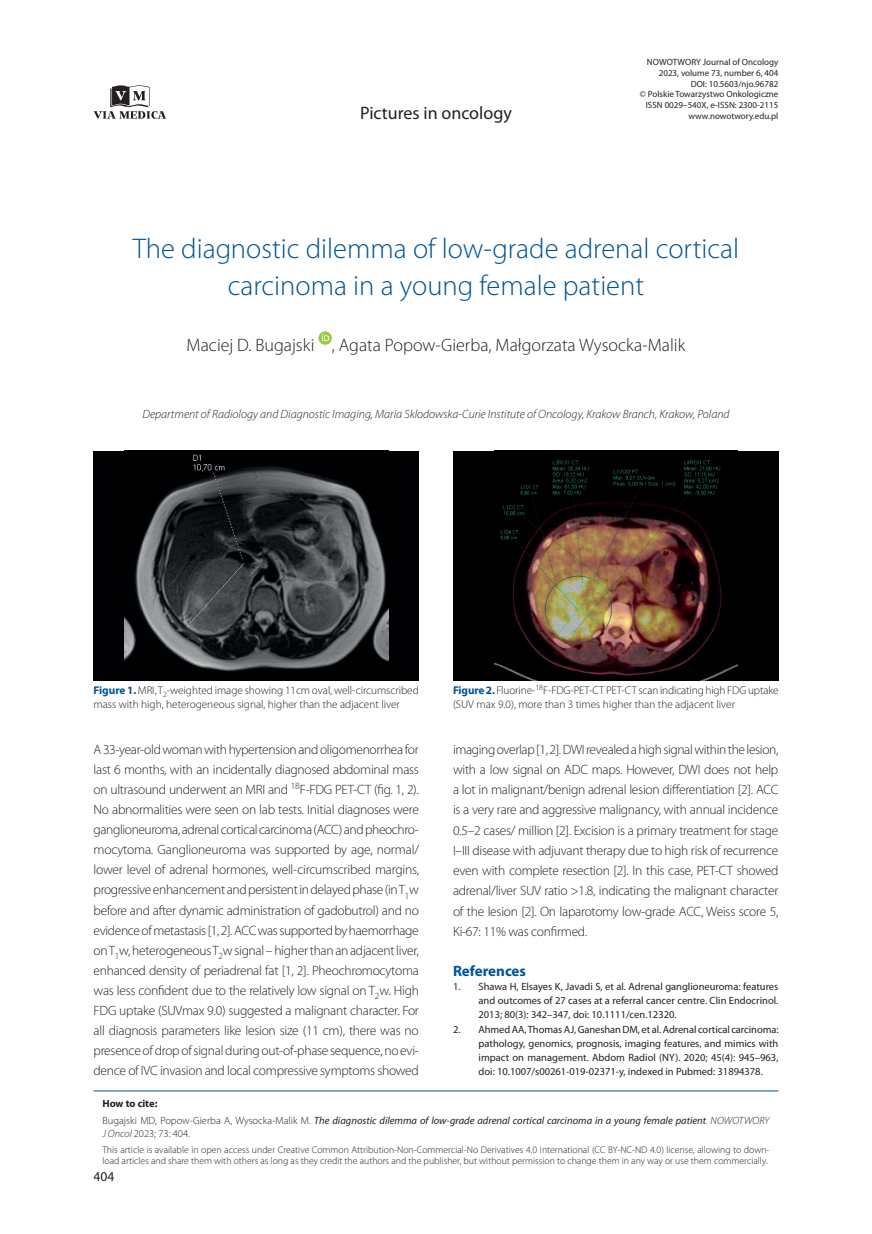
<style>
.page{position:relative;width:872px;height:1234px;background:#fff}
.page>*{position:absolute;margin:0;border:0;box-sizing:border-box;transform-origin:0 0}
._02_Tytul{font:300 28.5px/37.5px "Myriad Pro";color:#005495;text-align:center}
._03_Autor{font:300 18px "Myriad Pro";color:#231f20}
.t1{font:18px "Myriad Pro";color:#231f20}
._12_Srodtytul_1{font:700 15px "Myriad Pro";color:#005495}
._08_Tekst_bez_wcieci{font:300 13.5px/20.1px "Myriad Pro";letter-spacing:-.02em;color:#231f20;text-align:justify}
.t2{font:13.5px "Myriad Pro";color:#231f20}
._03_Afiliacje{font:italic 300 12px "Myriad Pro";color:#231f20}
._15_Rycina_podpis{font:300 11.25px/14.2px "Myriad Pro";color:#231f20}
.t3{font:10.5px/14.2px "Myriad Pro";color:#231f20;text-align:justify}
._05_-_Tekst_ramka{font:italic 10.5px/12.6px "Myriad Pro";color:#231f20}
._05_-_Tekst_ramka-2{font:700 10.5px "Myriad Pro";letter-spacing:-.005em;color:#231f20}
._05_-_Tekst_ramka-3{font:300 9.75px/11.7px "Myriad Pro";color:#231f20}
.t4{font:9px/10.8px "Myriad Pro";color:#231f20;text-align:right}
.s1{font-weight:700;color:#005495}
.s2{font-weight:300;font-style:normal}
.s3{font-weight:300}
</style>
<div class="page">
<svg style="left:94px;top:85px;width:72px;height:34px"></svg>
<svg style="left:318px;top:331px;width:14px;height:14px"></svg>
<svg style="left:322px;top:333px;width:7px;height:8px"></svg>
<hr style="left:94px;top:1090px;width:684px;height:1px;background:#005495">
<div style="left:94px;top:451px;width:325px;height:229px;background:#000002"></div>
<img style="left:124px;top:454px;width:264px;height:218px">
<div style="left:453px;top:451px;width:325px;height:229px;background:#000001"></div>
<img style="left:494px;top:460px;width:243px;height:220px">
<h2 class="t1" style="left:360px;top:102px;width:153px">Pictures in oncology</h2>
<p class="t4" style="left:640px;top:56px;width:140px">NOWOTWORY Journal of Oncology<br>2023, volume 73, number 6, 404<br>DOI: 10.5603/njo.96782<br>© Polskie Towarzystwo Onkologiczne<br>ISSN 0029–540X, e-ISSN: 2300-2115 www.nowotwory.edu.pl</p>
<p class="_02_Tytul" style="left:133px;top:229px;width:608px">The diagnostic dilemma of low-grade adrenal cortical carcinoma in a young female patient</p>
<p class="_03_Autor" style="left:187px;top:334px;width:500px">Maciej D. Bugajski , Agata Popow-Gierba, Małgorzata Wysocka-Malik</p>
<p class="_03_Afiliacje" style="left:142px;top:407px;width:588px">Department of Radiology and Diagnostic Imaging, Maria Sklodowska-Curie Institute of Oncology, Krakow Branch, Krakow, Poland</p>
<p class="_15_Rycina_podpis" style="left:94px;top:682px;width:327px"><span class="s1">Figure 1.</span> MRI, T<sub>2</sub>-weighted image showing 11cm oval, well-circumscribed mass with high, heterogeneous signal, higher than the adjacent liver</p>
<p class="_15_Rycina_podpis" style="left:453px;top:682px;width:327px"><span class="s1">Figure 2.</span> Fluorine-<sup>18</sup>F-FDG-PET-CT PET-CT scan indicating high FDG uptake (SUV max 9.0), more than 3 times higher than the adjacent liver</p>
<p class="_08_Tekst_bez_wcieci" style="left:94px;top:739px;width:327px">A 33-year-old woman with hypertension and oligomenorrhea for last 6 months, with an incidentally diagnosed abdominal mass on ultrasound underwent an MRI and <sup>18</sup>F-FDG PET-CT (fig. 1, 2).<br>No abnormalities were seen on lab tests. Initial diagnoses were ganglioneuroma, adrenal cortical carcinoma (ACC) and pheochro&shy;mocytoma. Ganglioneuroma was supported by age, normal/ lower level of adrenal hormones, well-circumscribed margins, progressive enhancement and persistent in delayed phase (in T<sub>1</sub>w before and after dynamic administration of gadobutrol) and no evidence of metastasis [1, 2]. ACC was supported by haemorrhage on T<sub>1</sub>w, heterogeneous T<sub>2</sub>w signal – higher than an adjacent liver, enhanced density of periadrenal fat [1, 2]. Pheochromocytoma was less confident due to the relatively low signal on T<sub>2</sub>w. High FDG uptake (SUVmax 9.0) suggested a malignant character. For all diagnosis parameters like lesion size (11 cm), there was no presence of drop of signal during out-of-phase sequence, no evi&shy;dence of IVC invasion and local compressive symptoms showed</p>
<p class="_08_Tekst_bez_wcieci" style="left:453px;top:738px;width:327px">imaging overlap [1, 2]. DWI revealed a high signal within the lesion, with a low signal on ADC maps. However, DWI does not help a lot in malignant/benign adrenal lesion differentiation [2]. ACC is a very rare and aggressive malignancy, with annual incidence 0.5–2 cases/ million [2]. Excision is a primary treatment for stage I–III disease with adjuvant therapy due to high risk of recurrence even with complete resection [2]. In this case, PET-CT showed adrenal/liver SUV ratio &gt;1.8, indicating the malignant character of the lesion [2]. On laparotomy low-grade ACC, Weiss score 5, Ki-67: 11% was confirmed.</p>
<p class="_12_Srodtytul_1" style="left:453px;top:960px;width:75px">References</p>
<p class="t3" style="left:478px;top:978px;width:301px;text-indent:-26px">1. Shawa H, Elsayes K, Javadi S, et al. Adrenal ganglioneuroma: features and outcomes of 27 cases at a referral cancer centre. Clin Endocrinol.<br>2013; 80(3): 342–347, doi: 10.1111/cen.12320.</p>
<p class="t3" style="left:478px;top:1021px;width:301px;text-indent:-26px">2. Ahmed AA, Thomas AJ, Ganeshan DM, et al. Adrenal cortical carcinoma: pathology, genomics, prognosis, imaging features, and mimics with impact on management. Abdom Radiol (NY). 2020; 45(4): 945–963, doi: 10.1007/s00261-019-02371-y, indexed in Pubmed: 31894378.</p>
<p class="_05_-_Tekst_ramka-2" style="left:102px;top:1096px;width:56px">How to cite:</p>
<p class="_05_-_Tekst_ramka" style="left:102px;top:1113px;width:668px"><span class="s2">Bugajski MD, Popow-Gierba A, Wysocka-Malik M.</span> The diagnostic dilemma of low-grade adrenal cortical carcinoma in a young female patient<span class="s3">. NOWOTWORY<br>J Oncol</span> <span class="s2">2023; 73: 404.</span></p>
<p class="_05_-_Tekst_ramka-3" style="left:102px;top:1143px;width:668px">This article is available in open access under Creative Common Attribution-Non-Commercial-No Derivatives 4.0 International (CC BY-NC-ND 4.0) license, allowing to down&shy;load articles and share them with others as long as they credit the authors and the publisher, but without permission to change them in any way or use them commercially.</p>
<p class="t2" style="left:94px;top:1168px;width:22px">404</p>
</div>
